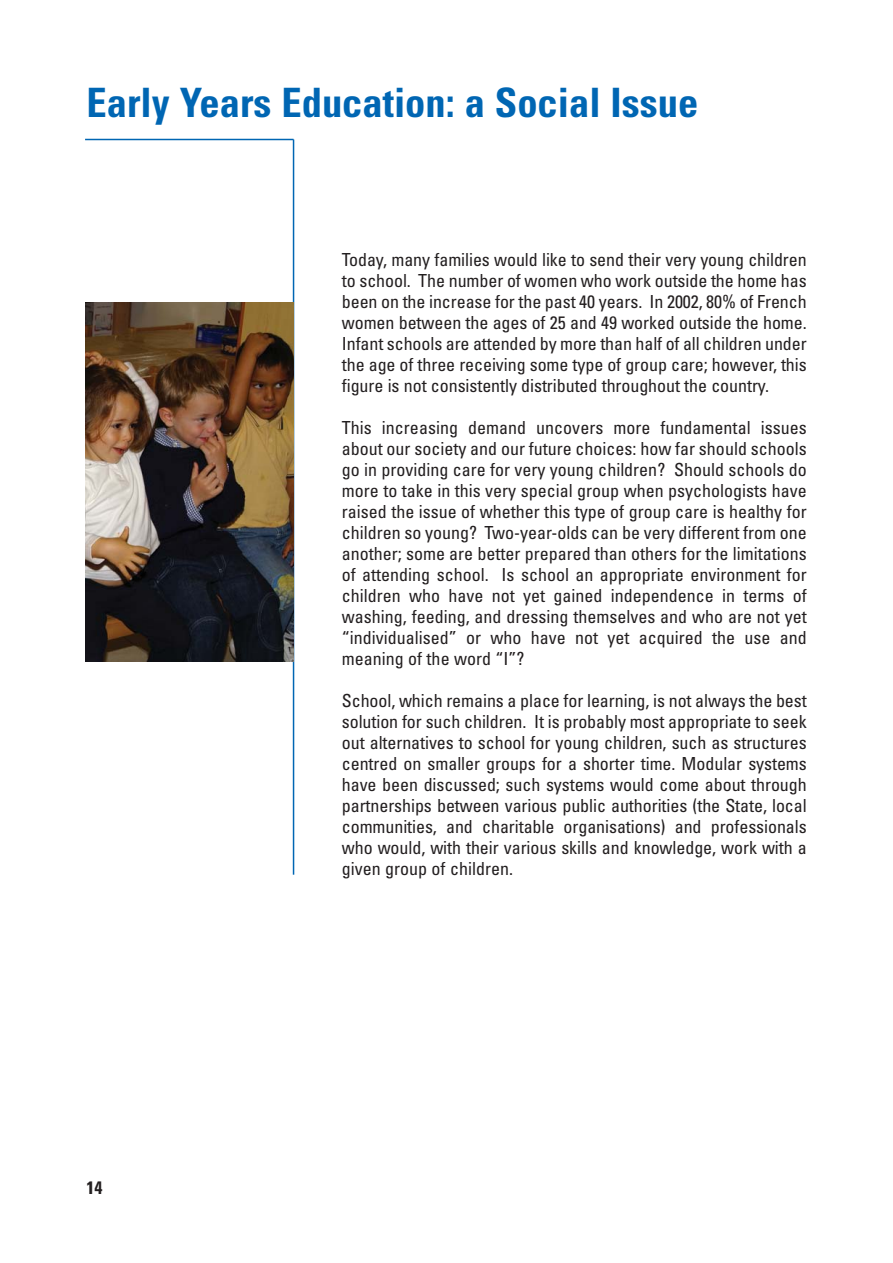
<style>
.page{position:relative;width:893px;height:1263px;background:#fff}
.page>*{position:absolute;margin:0;border:0;box-sizing:border-box;transform-origin:0 0}
.t1{font:700 condensed 40.5px "Univers";color:#0066b3}
.t2{font:condensed 18px/21px "Univers";letter-spacing:-.005em;color:#231f20;text-align:justify}
.t3{font:700 condensed 18px "Univers";color:#231f20}
</style>
<div class="page">
<hr style="left:293px;top:140px;width:1px;height:735px;background:#0066b3">
<hr style="left:85px;top:139px;width:208px;height:1px;background:#0066b3">
<img style="left:85px;top:303px;width:208px;height:358px">
<h1 class="t1" style="left:87px;top:88px;width:613px">Early Years Education: a Social Issue</h1>
<p class="t3" style="left:87px;top:1181px;width:17px">14</p>
<p class="t2" style="left:342px;top:250px;width:466px">Today, many families would like to send their very young children to school. The number of women who work outside the home has been on the increase for the past 40 years. In 2002, 80% of French women between the ages of 25 and 49 worked outside the home.<br>Infant schools are attended by more than half of all children under the age of three receiving some type of group care; however, this figure is not consistently distributed throughout the country.</p>
<p class="t2" style="left:342px;top:418px;width:466px">This increasing demand uncovers more fundamental issues about our society and our future choices: how far should schools go in providing care for very young children? Should schools do more to take in this very special group when psychologists have raised the issue of whether this type of group care is healthy for children so young? Two-year-olds can be very different from one another; some are better prepared than others for the limitations of attending school. Is school an appropriate environment for children who have not yet gained independence in terms of washing, feeding, and dressing themselves and who are not yet “individualised” or who have not yet acquired the use and meaning of the word “I”?</p>
<p class="t2" style="left:342px;top:691px;width:466px">School, which remains a place for learning, is not always the best solution for such children. It is probably most appropriate to seek out alternatives to school for young children, such as structures centred on smaller groups for a shorter time. Modular systems have been discussed; such systems would come about through partnerships between various public authorities (the State, local communities, and charitable organisations) and professionals who would, with their various skills and knowledge, work with a given group of children.</p>
</div>
